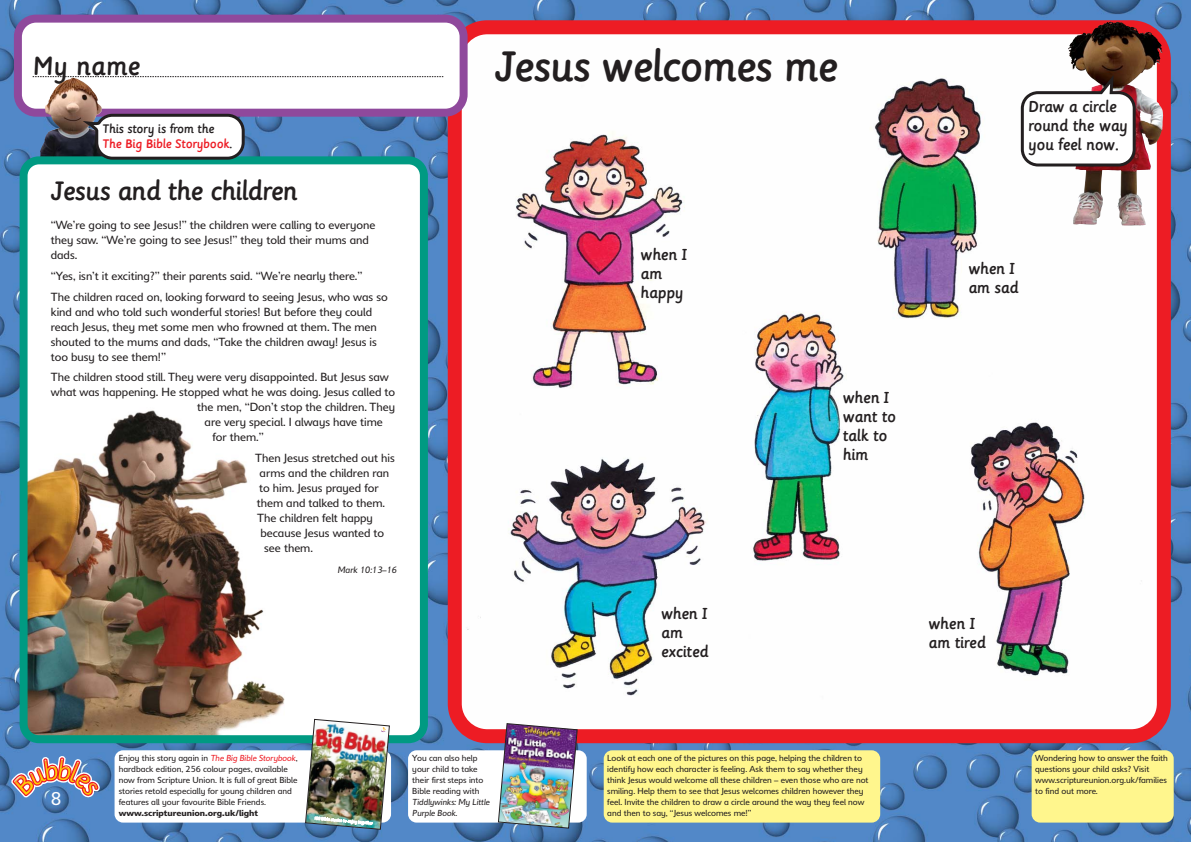
<style>
.page{position:relative;width:1191px;height:842px;background:#fff}
.page>*{position:absolute;margin:0;border:0;box-sizing:border-box;transform-origin:0 0}
.t1{font:500 48px "Sassoon Montessori";letter-spacing:-.025em;color:#231f20}
.t2{font:500 30px "Sassoon Montessori";letter-spacing:-.025em;color:#231f20}
.t3{font:500 18px/19px "Sassoon Montessori";letter-spacing:-.015em;color:#231f20}
.t4{font:18px "Delargo DT Infant";color:#fff}
.t5{font:500 14px/15px "Sassoon Montessori";letter-spacing:-.015em;color:#ed1c24}
.t6{font:11.5px/15px "Delargo DT Infant";color:#231f20}
.t7{font:italic 9px "Delargo DT Infant";color:#231f20}
.t8{font:8.5px/11px "Delargo DT Infant";color:#231f20}
.t9{font:600 8.5px "Delargo DT Infant";color:#231f20}
.t10{font:italic 8.5px/11px "Delargo DT Infant";color:#231f20}
.s1{color:#231f20}
.s2{font-family:"Sassoon Montessori Medium Alts";font-weight:400;color:#231f20}
.s3{font-family:"Sassoon Montessori Medium Alts";font-weight:400}
.s4{font-style:italic;color:#ed1c24}
</style>
<div class="page">
<img style="left:0;top:0;width:1190px;height:842px">
<svg style="left:8px;top:754px;width:95px;height:48px"></svg>
<img style="left:448px;top:20px;width:722px;height:723px">
<svg style="left:14px;top:15px;width:453px;height:102px"></svg>
<svg style="left:33px;top:76px;width:410px;height:1px"></svg>
<div style="left:115px;top:750px;width:276px;height:72px;background:#fff;border-radius:9px"></div>
<svg style="left:20px;top:156px;width:408px;height:587px"></svg>
<img style="left:305px;top:719px;width:85px;height:111px">
<div style="left:604px;top:750px;width:276px;height:72px;background:#fff68d;border-radius:9px"></div>
<div style="left:1031px;top:750px;width:142px;height:72px;background:#fff68d;border-radius:9px"></div>
<div style="left:408px;top:750px;width:178px;height:72px;background:#fff;border-radius:9px"></div>
<img style="left:498px;top:723px;width:80px;height:106px">
<img style="left:1073px;top:117px;width:90px;height:109px">
<svg style="left:1020px;top:75px;width:115px;height:91px"></svg>
<svg style="left:83px;top:114px;width:162px;height:46px"></svg>
<h2 class="t2" style="left:33px;top:55px;width:109px">My name</h2>
<p class="t5" style="left:103px;top:123px;width:132px"><span class="s1">This story is</span> <span class="s2">f</span><span class="s1">rom the<br></span>The Big Bible Storybook<span class="s1">.</span></p>
<h2 class="t2" style="left:51px;top:180px;width:248px">Jesus and the children</h2>
<p class="t6" style="left:51px;top:219px;width:326px">“We’re going to see Jesus!” the children were calling to everyone they saw. “We’re going to see Jesus!” they told their mums and dads.</p>
<p class="t6" style="left:51px;top:267px;width:338px;line-height:20.7px">“Yes, isn’t it exciting?” their parents said. “We’re nearly there.”<br>The children raced on, looking forward to seeing Jesus, who was so</p>
<p class="t6" style="left:51px;top:305px;width:327px">kind and who told such wonderful stories! But before they could reach Jesus, they met some men who frowned at them. The men shouted to the mums and dads, “Take the children away! Jesus is too busy to see them!”</p>
<p class="t6" style="left:51px;top:371px;width:340px">The children stood still. They were very disappointed. But Jesus saw</p>
<p class="t6" style="left:51px;top:386px;width:346px">what was happening. He stopped what he was doing. Jesus called to</p>
<p class="t6" style="left:197px;top:401px;width:199px">the men, “Don’t stop the children. They</p>
<p class="t6" style="left:205px;top:416px;width:180px">are very special. I always have time</p>
<p class="t6" style="left:213px;top:431px;width:53px">for them.”</p>
<p class="t6" style="left:255px;top:452px;width:141px">Then Jesus stretched out his</p>
<p class="t6" style="left:260px;top:467px;width:131px">arms and the children ran</p>
<p class="t6" style="left:259px;top:482px;width:121px">to him. Jesus prayed for</p>
<p class="t6" style="left:257px;top:497px;width:130px">them and talked to them.</p>
<p class="t6" style="left:257px;top:512px;width:117px">The children felt happy</p>
<p class="t6" style="left:260px;top:527px;width:125px">because Jesus wanted to</p>
<p class="t6" style="left:264px;top:542px;width:50px">see them.</p>
<p class="t7" style="left:337px;top:566px;width:61px">Mark 10:13–16</p>
<h1 class="t1" style="left:495px;top:50px;width:345px">Jesus welcomes me</h1>
<h3 class="t3" style="left:640px;top:247px;width:48px">when I am happy</h3>
<h3 class="t3" style="left:843px;top:390px;width:55px">when I want to talk to him</h3>
<h3 class="t3" style="left:1028px;top:99px;width:101px">Draw a circle round the way you <span class="s3">f</span>eel now.</h3>
<h3 class="t3" style="left:968px;top:261px;width:52px">when I am sad</h3>
<h3 class="t3" style="left:661px;top:605px;width:49px">when I am excited</h3>
<h3 class="t3" style="left:928px;top:615px;width:59px">when I am tired</h3>
<h3 class="t4" style="left:51px;top:792px;width:12px">8</h3>
<p class="t8" style="left:119px;top:753px;width:180px">Enjoy this story again in <span class="s4">The Big Bible Storybook</span>, hardback edition, 256 colour pages, available now from Scripture Union. It is full of great Bible stories retold especially for young children and features all your favourite Bible Friends.</p>
<p class="t9" style="left:119px;top:810px;width:141px">www.scriptureunion.org.uk/light</p>
<p class="t8" style="left:412px;top:753px;width:73px">You can also help your child to take their first steps into<br>Bible reading with</p>
<p class="t10" style="left:412px;top:797px;width:79px">Tiddlywinks: My Little<br>Purple Book.</p>
<p class="t8" style="left:607px;top:753px;width:263px">Look at each one of the pictures on this page, helping the children to identify how each character is feeling. Ask them to say whether they think Jesus would welcome all these children – even those who are not smiling. Help them to see that Jesus welcomes children however they feel. Invite the children to draw a circle around the way they feel now and then to say, “Jesus welcomes me!”</p>
<p class="t8" style="left:1035px;top:753px;width:134px">Wondering how to answer the faith questions your child asks? Visit www.scriptureunion.org.uk/families to find out more.</p>
</div>
